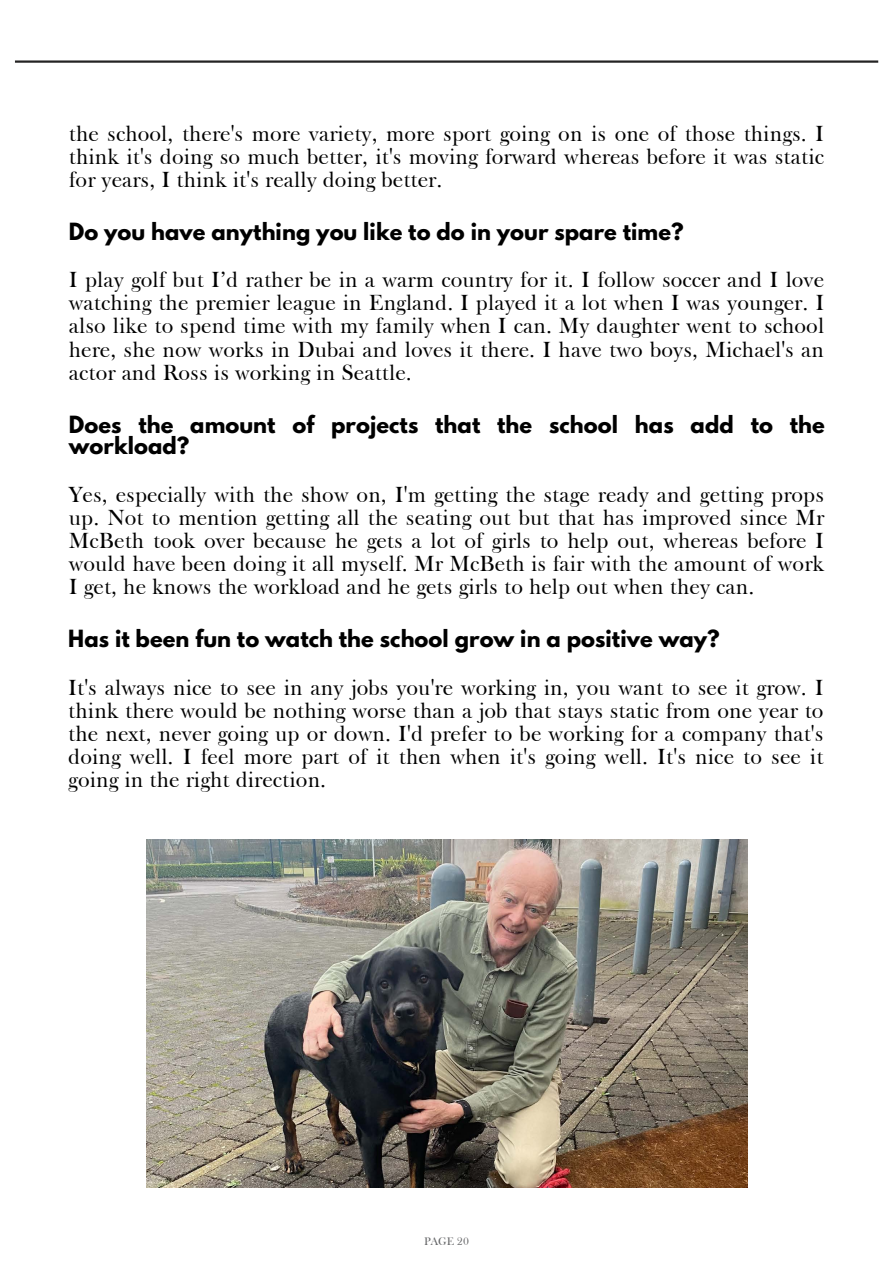
<style>
.page{position:relative;width:893px;height:1263px;background:#fff}
.page>*{position:absolute;margin:0;border:0;box-sizing:border-box;transform-origin:0 0}
.t1{font:22.5px/23.1px "Frys Baskerville BT";letter-spacing:.005em;color:#000;text-align:justify}
.t2{font:700 21px/21.4px "League Spartan";letter-spacing:.005em;color:#000}
.t3{font:11.25px "Frys Baskerville BT";letter-spacing:.005em;color:#666769}
</style>
<div class="page">
<hr style="left:15px;top:60px;width:863px;height:3px;background:#242323">
<img style="left:147px;top:839px;width:600px;height:349px">
<p class="t1" style="left:69px;top:121px;width:757px">the school, there's more variety, more sport going on is one of those things. I think it's doing so much better, it's moving forward whereas before it was static for years, I think it's really doing better.</p>
<p class="t2" style="left:69px;top:223px;width:616px">Do you have anything you like to do in your spare time?</p>
<p class="t1" style="left:69px;top:268px;width:757px">I play golf but I’d rather be in a warm country for it. I follow soccer and I love watching the premier league in England. I played it a lot when I was younger. I also like to spend time with my family when I can. My daughter went to school here, she now works in Dubai and loves it there. I have two boys, Michael's an actor and Ross is working in Seattle.</p>
<p class="t2" style="left:69px;top:416px;width:757px">Does the amount of projects that the school has add to the workload?</p>
<p class="t1" style="left:69px;top:482px;width:757px">Yes, especially with the show on, I'm getting the stage ready and getting props up. Not to mention getting all the seating out but that has improved since Mr McBeth took over because he gets a lot of girls to help out, whereas before I would have been doing it all myself. Mr McBeth is fair with the amount of work I get, he knows the workload and he gets girls to help out when they can.</p>
<p class="t2" style="left:68px;top:630px;width:653px">Has it been fun to watch the school grow in a positive way?</p>
<p class="t1" style="left:68px;top:675px;width:757px">It's always nice to see in any jobs you're working in, you want to see it grow. I think there would be nothing worse than a job that stays static from one year to the next, never going up or down. I'd prefer to be working for a company that's doing well. I feel more part of it then when it's going well. It's nice to see it going in the right direction.</p>
<p class="t3" style="left:424px;top:1234px;width:47px">PAGE 20</p>
</div>
